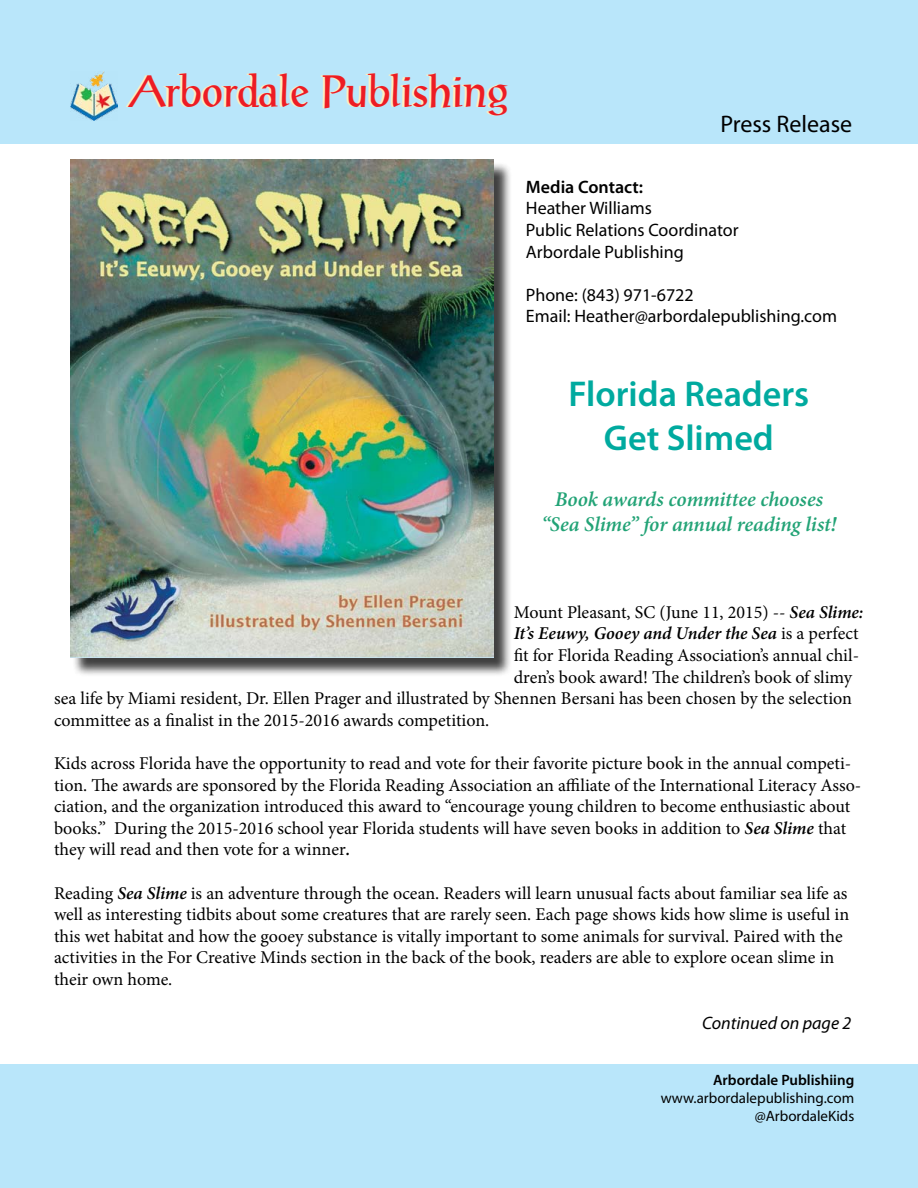
<style>
.page{position:relative;width:918px;height:1188px;background:#fff}
.page>*{position:absolute;margin:0;border:0;box-sizing:border-box;transform-origin:0 0}
.t1{font:45px "Post Antiqua";color:#ed1c24}
.t2{font:600 36px/43.2px "Myriad Pro";color:#00aa9f;text-align:center}
.t3{font:24px "Myriad Pro";color:#000}
.t4{font:italic 600 21px/25.2px "Minion Pro";letter-spacing:-.005em;color:#22a376;text-align:center}
.t5{font:18px/21.6px "Minion Pro";color:#000}
.t6{font:18px/21.6px "Myriad Pro";color:#000}
.t7{font:italic 600 18px "Minion Pro";color:#000}
.t8{font:italic 18px "Myriad Pro";color:#000}
.t9{font:600 18px "Myriad Pro";color:#000}
.t10{font:15px/18px "Myriad Pro";color:#000;text-align:right}
.t11{font:600 15px "Myriad Pro";color:#000}
.s1{font-weight:600;font-style:italic}
.s2{font-weight:400;font-style:normal}
</style>
<div class="page">
<div style="left:72px;top:162px;width:440px;height:515px;background:#000;opacity:.75"></div>
<img style="left:70px;top:160px;width:424px;height:498px">
<div style="left:0;top:0;width:918px;height:144px;background:#b9e6fa"></div>
<div style="left:0;top:1065px;width:918px;height:123px;background:#b9e6fa"></div>
<img style="left:70px;top:71px;width:48px;height:50px">
<h1 class="t1" style="left:128px;top:64px;width:382px">Arbordale Publishing</h1>
<h3 class="t3" style="left:720px;top:109px;width:133px">Press Release</h3>
<p class="t9" style="left:526px;top:175px;width:119px">Media Contact:</p>
<p class="t6" style="left:526px;top:197px;width:214px">Heather Williams<br>Public Relations Coordinator<br>Arbordale Publishing</p>
<p class="t6" style="left:526px;top:284px;width:313px">Phone: (843) 971-6722<br>Email: Heather@arbordalepublishing.com</p>
<h2 class="t2" style="left:569px;top:372px;width:242px">Florida Readers<br>Get Slimed</h2>
<p class="t4" style="left:541px;top:486px;width:297px">Book awards committee chooses “Sea Slime” for annual reading list!</p>
<p class="t5" style="left:514px;top:601px;width:351px">Mount Pleasant, SC (June 11, 2015) -- <span class="s1">Sea Slime:</span></p>
<p class="t7" style="left:514px;top:621px;width:346px">It’s Eeuwy, Gooey and Under the Sea <span class="s2">is a perfect</span></p>
<p class="t5" style="left:514px;top:645px;width:347px">fit for Florida Reading Association’s annual chil-</p>
<p class="t5" style="left:514px;top:666px;width:340px">dren’s book award! The children’s book of slimy</p>
<p class="t5" style="left:54px;top:688px;width:800px">sea life by Miami resident, Dr. Ellen Prager and illustrated by Shennen Bersani has been chosen by the selection</p>
<p class="t5" style="left:54px;top:709px;width:437px">committee as a finalist in the 2015-2016 awards competition.</p>
<p class="t5" style="left:54px;top:753px;width:809px">Kids across Florida have the opportunity to read and vote for their favorite picture book in the annual competi&shy;tion. The awards are sponsored by the Florida Reading Association an affiliate of the International Literacy Asso&shy;ciation, and the organization introduced this award to “encourage young children to become enthusiastic about books.” During the 2015-2016 school year Florida students will have seven books in addition to <span class="s1">Sea Slime</span> that they will read and then vote for a winner<span class="s1">.</span></p>
<p class="t5" style="left:54px;top:882px;width:797px">Reading <span class="s1">Sea Slime</span> is an adventure through the ocean. Readers will learn unusual facts about familiar sea life as well as interesting tidbits about some creatures that are rarely seen. Each page shows kids how slime is useful in this wet habitat and how the gooey substance is vitally important to some animals for survival. Paired with the activities in the For Creative Minds section in the back of the book, readers are able to explore ocean slime in their own home.</p>
<p class="t8" style="left:702px;top:1012px;width:151px">Continued on page 2</p>
<p class="t11" style="left:713px;top:1070px;width:143px">Arbordale Publishiing</p>
<p class="t10" style="left:661px;top:1089px;width:195px">www.arbordalepublishing.com @ArbordaleKids</p>
</div>
